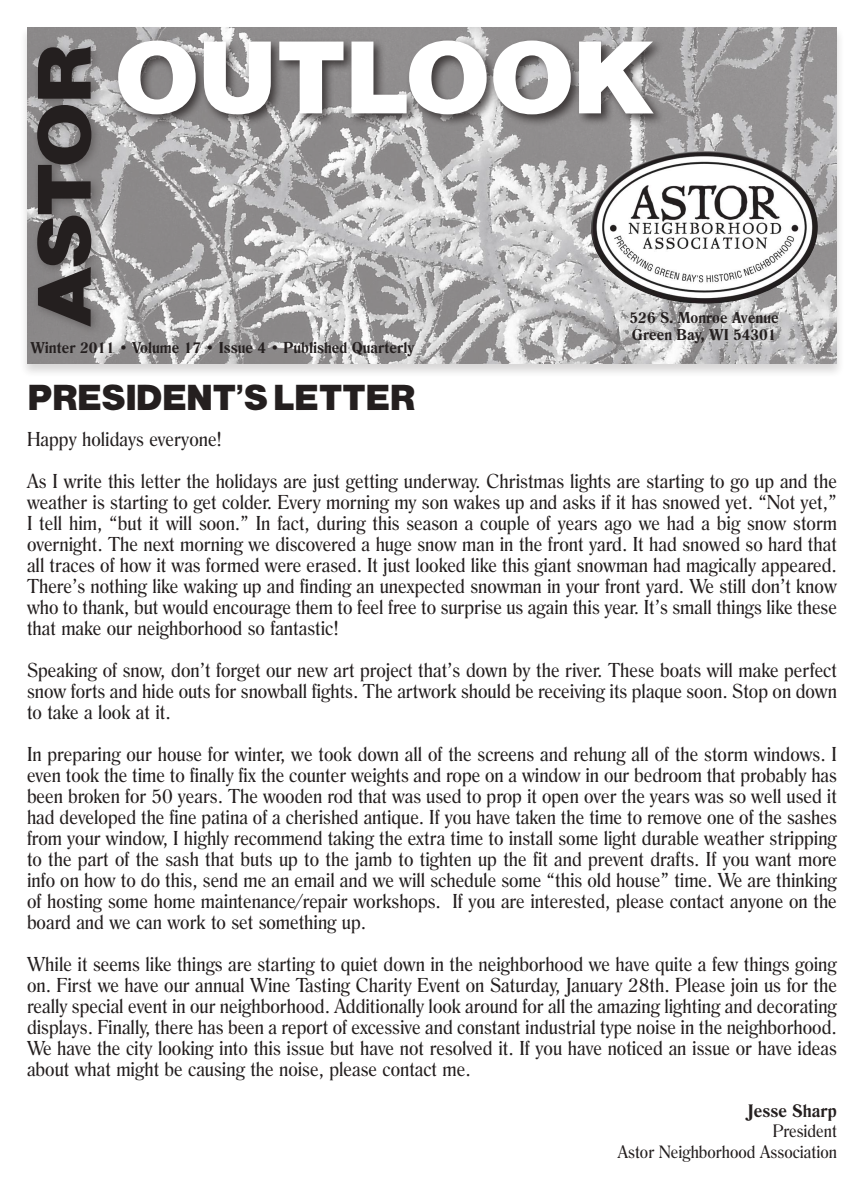
<style>
.page{position:relative;width:864px;height:1188px;background:#fff}
.page>*{position:absolute;margin:0;border:0;box-sizing:border-box;transform-origin:0 0}
.t1{font:102.6px "Alpist";color:#fff;scale:1.05 1}
.t2{font:75.3px "Alpist";letter-spacing:-.045em;color:#241f1f;scale:1.1 1}
.t3{font:36px "Alpist";color:#241f1f}
.t4{font:19.5px/21px "Romana BT";color:#241f1f;text-align:justify}
.t5{font:17.25px/20.2px "Romana BT";color:#241f1f;text-align:right}
.t6{font:700 17.25px "Romana BT";color:#241f1f}
.t7{font:700 15px/16.5px "Romana BT";color:#241f1f}
</style>
<div class="page">
<div style="left:19px;top:26px;width:826px;height:352px;background:#241f1f;opacity:.3"></div>
<img style="left:27px;top:27px;width:810px;height:336px">
<img style="left:591px;top:151px;width:227px;height:153px">
<div style="left:31px;top:40px;width:71px;height:295px;background:#241f1f;opacity:.35"></div>
<div style="left:114px;top:37px;width:551px;height:90px;background:#241f1f;opacity:.75"></div>
<h2 class="t2" style="left:20px;top:330px;width:261px;rotate:-90deg">ASTOR</h2>
<h1 class="t1" style="left:112px;top:18px;width:516px">OUTLOOK</h1>
<p class="t7" style="left:30px;top:339px;width:386px">Winter 2011 • Volume 17 • Issue 4 • Published Quarterly</p>
<p class="t7" style="left:630px;top:310px;width:151px">526 S. Monroe Avenue<br>Green Bay, WI 54301</p>
<h3 class="t3" style="left:27px;top:376px;width:389px">PRESIDENT’S LETTER</h3>
<p class="t4" style="left:27px;top:418px;width:811px;line-height:42px">Happy holidays everyone!<br>As I write this letter the holidays are just getting underway. Christmas lights are starting to go up and the</p>
<p class="t4" style="left:27px;top:491px;width:812px">weather is starting to get colder. Every morning my son wakes up and asks if it has snowed yet. “Not yet,” I tell him, “but it will soon.” In fact, during this season a couple of years ago we had a big snow storm overnight. The next morning we discovered a huge snow man in the front yard. It had snowed so hard that all traces of how it was formed were erased. It just looked like this giant snowman had magically appeared.<br>There’s nothing like waking up and finding an unexpected snowman in your front yard. We still don’t know who to thank, but would encourage them to feel free to surprise us again this year. It’s small things like these that make our neighborhood so fantastic!</p>
<p class="t4" style="left:27px;top:659px;width:812px">Speaking of snow, don’t forget our new art project that’s down by the river. These boats will make perfect snow forts and hide outs for snowball fights. The artwork should be receiving its plaque soon. Stop on down to take a look at it.</p>
<p class="t4" style="left:27px;top:743px;width:812px">In preparing our house for winter, we took down all of the screens and rehung all of the storm windows. I even took the time to finally fix the counter weights and rope on a window in our bedroom that probably has been broken for 50 years. The wooden rod that was used to prop it open over the years was so well used it had developed the fine patina of a cherished antique. If you have taken the time to remove one of the sashes from your window, I highly recommend taking the extra time to install some light durable weather stripping to the part of the sash that buts up to the jamb to tighten up the fit and prevent drafts. If you want more info on how to do this, send me an email and we will schedule some “this old house” time. We are thinking of hosting some home maintenance/repair workshops. If you are interested, please contact anyone on the board and we can work to set something up.</p>
<p class="t4" style="left:27px;top:953px;width:811px">While it seems like things are starting to quiet down in the neighborhood we have quite a few things going on. First we have our annual Wine Tasting Charity Event on Saturday, January 28th. Please join us for the really special event in our neighborhood. Additionally look around for all the amazing lighting and decorating displays. Finally, there has been a report of excessive and constant industrial type noise in the neighborhood.<br>We have the city looking into this issue but have not resolved it. If you have noticed an issue or have ideas about what might be causing the noise, please contact me.</p>
<p class="t6" style="left:748px;top:1100px;width:91px">Jesse Sharp</p>
<p class="t5" style="left:618px;top:1121px;width:221px">President<br>Astor Neighborhood Association</p>
</div>
